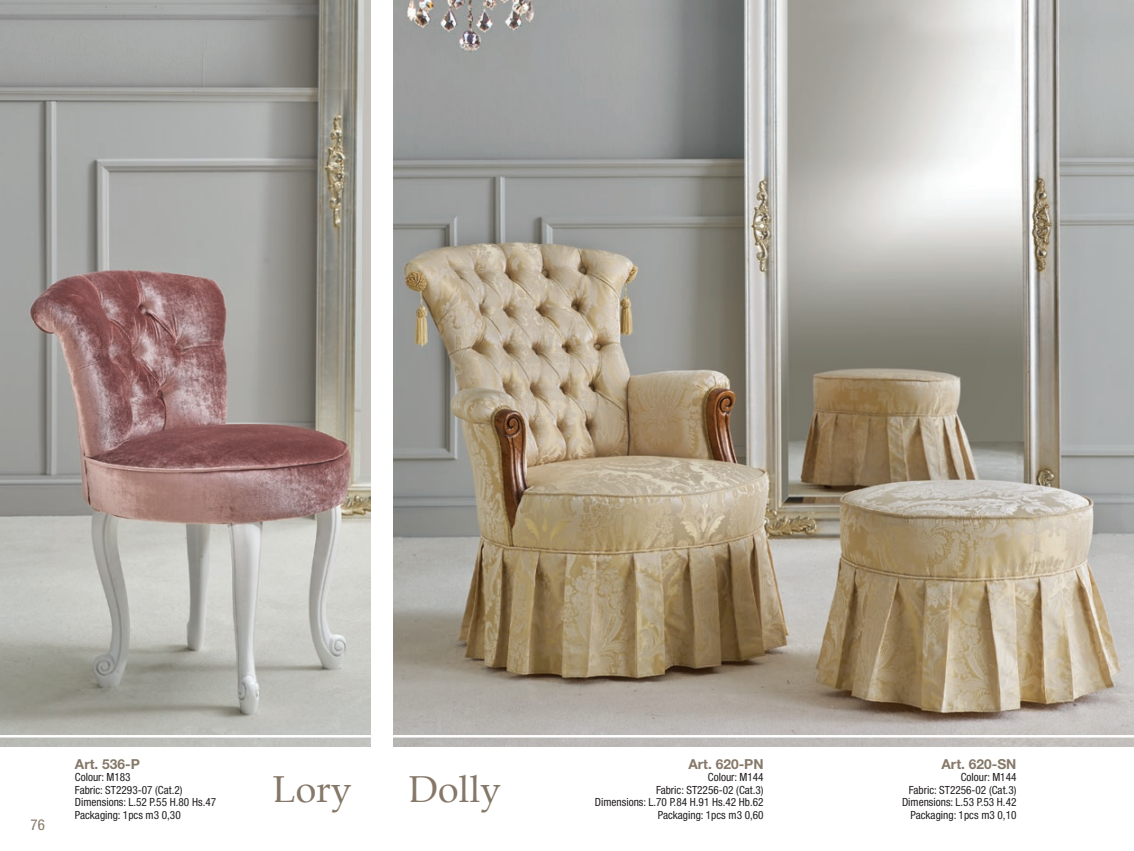
<style>
.page{position:relative;width:1134px;height:851px;background:#fff}
.page>*{position:absolute;margin:0;border:0;box-sizing:border-box;transform-origin:0 0}
.t1{font:37.5px "Palatino";color:#867869}
.t2{font:condensed 15px "Helvetica Neue LT Std";color:#867869}
.t3{font:700 13.75px "Helvetica Neue LT Std";color:#867869}
.t4{font:condensed 11.25px/12.5px "Helvetica Neue LT Std";color:#231f20;text-align:right}
</style>
<div class="page">
<img style="left:0;top:0;width:370px;height:746px">
<img style="left:393px;top:0;width:741px;height:746px">
<hr style="left:0;top:735px;width:1134px;height:2px;background:#fff">
<h2 class="t2" style="left:30px;top:815px;width:16px">76</h2>
<p class="t3" style="left:75px;top:755px;width:66px">Art. 536-P</p>
<p class="t4" style="left:75px;top:770px;width:143px;text-align:left">Colour: M183<br>Fabric: ST2293-07 (Cat.2)<br>Dimensions: L.52 P.55 H.80 Hs.47<br>Packaging: 1pcs m3 0,30</p>
<h1 class="t1" style="left:273px;top:758px;width:81px">Lory</h1>
<h1 class="t1" style="left:409px;top:758px;width:94px">Dolly</h1>
<p class="t3" style="left:688px;top:755px;width:77px">Art. 620-PN</p>
<p class="t4" style="left:595px;top:770px;width:170px">Colour: M144<br>Fabric: ST2256-02 (Cat.3)<br>Dimensions: L.70 P.84 H.91 Hs.42 Hb.62<br>Packaging: 1pcs m3 0,60</p>
<p class="t3" style="left:941px;top:755px;width:76px">Art. 620-SN</p>
<p class="t4" style="left:902px;top:770px;width:116px">Colour: M144<br>Fabric: ST2256-02 (Cat.3)<br>Dimensions: L.53 P.53 H.42<br>Packaging: 1pcs m3 0,10</p>
</div>
